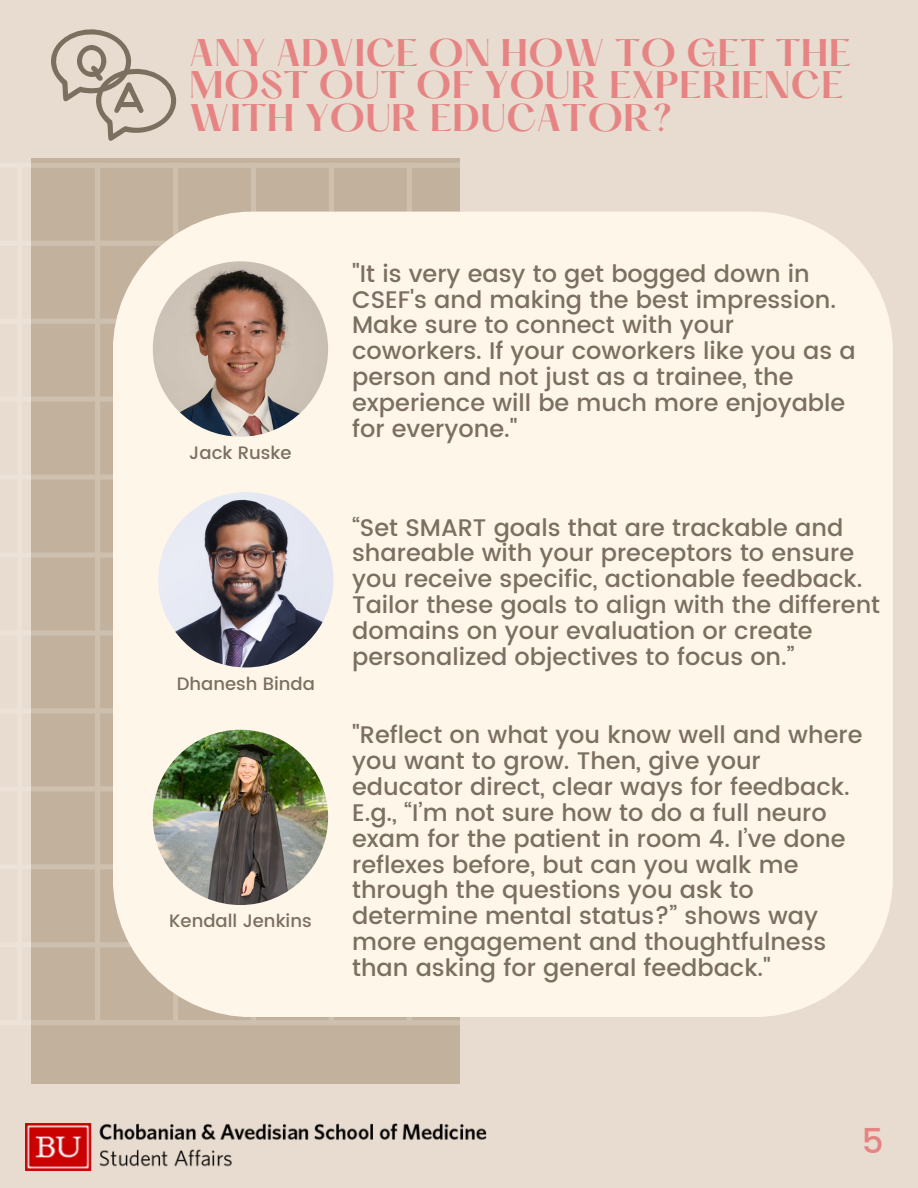
<style>
.page{position:relative;width:918px;height:1188px;background:#e8dbcf}
.page>*{position:absolute;margin:0;border:0;box-sizing:border-box;transform-origin:0 0}
.t1{font:500 34.2px "Poppins";color:#e68484}
.t2{font:600 33.6px/32.7px "Hatton";color:#e68484}
.t3{font:500 24px/25.8px "Poppins";color:#7b6f60}
.t4{font:500 18px "Poppins";color:#7b6f60}
</style>
<div class="page">
<div style="left:32px;top:159px;width:428px;height:925px;background:#c2b19c"></div>
<svg style="left:31px;top:163px;width:429px;height:862px"></svg>
<div style="left:113px;top:212px;width:780px;height:805px;background:#fff6ea"></div>
<div style="left:795px;top:904px;width:53px;height:53px;background:#fff6ea"></div>
<svg style="left:795px;top:230px;width:53px;height:53px;background:#fdf3e7"></svg>
<img style="left:25px;top:1123px;width:462px;height:47px">
<img style="left:153px;top:261px;width:175px;height:176px;border-radius:50%">
<img style="left:153px;top:730px;width:175px;height:175px;border-radius:50%">
<svg style="left:51px;top:29px;width:126px;height:112px"></svg>
<img style="left:158px;top:492px;width:176px;height:175px;border-radius:50%">
<p class="t2" style="left:189px;top:40px;width:663px">ANY ADVICE ON HOW TO GET THE<br>MOST OUT OF YOUR EXPERIENCE<br>WITH YOUR EDUCATOR?</p>
<p class="t4" style="left:189px;top:442px;width:104px">Jack Ruske</p>
<p class="t4" style="left:177px;top:673px;width:140px">Dhanesh Binda</p>
<p class="t4" style="left:169px;top:911px;width:144px">Kendall Jenkins</p>
<p class="t3" style="left:352px;top:260px;width:505px">"It is very easy to get bogged down in CSEF's and making the best impression.<br>Make sure to connect with your coworkers. If your coworkers like you as a person and not just as a trainee, the experience will be much more enjoyable for everyone."</p>
<p class="t3" style="left:352px;top:514px;width:530px">“Set SMART goals that are trackable and shareable with your preceptors to ensure you receive specific, actionable feedback.<br>Tailor these goals to align with the different domains on your evaluation or create personalized objectives to focus on.”</p>
<p class="t3" style="left:352px;top:722px;width:512px">"Reflect on what you know well and where you want to grow. Then, give your educator direct, clear ways for feedback.<br>E.g., “I’m not sure how to do a full neuro exam for the patient in room 4. I’ve done reflexes before, but can you walk me through the questions you ask to determine mental status?” shows way more engagement and thoughtfulness than asking for general feedback."</p>
<p class="t1" style="left:862px;top:1121px;width:23px">5</p>
</div>
